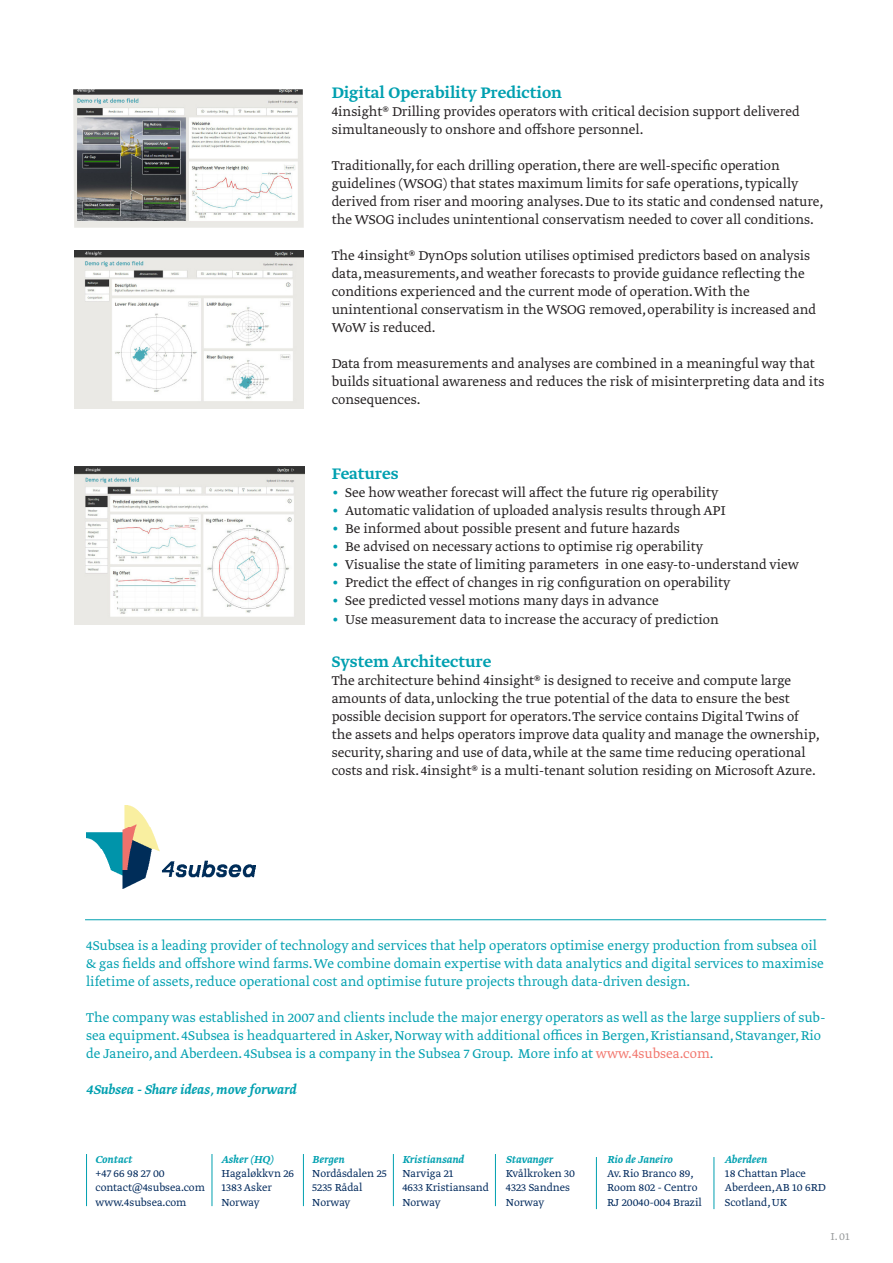
<style>
.page{position:relative;width:893px;height:1263px;background:#fff}
.page>*{position:absolute;margin:0;border:0;box-sizing:border-box;transform-origin:0 0}
.t1{font:500 18px "Greta Text Std";color:#00a0b0}
.t2{font:300 15px/18px "Greta Text Std";color:#231f20}
.t3{font:300 15px/18px "Greta Text Std";color:#00a0b0}
.t4{font:italic 500 15px "Greta Text Std";color:#00a0b0}
.t5{font:300 12px/14.4px "Greta Text Std";color:#00295c}
.t6{font:italic 500 12px "Greta Text Std";color:#00a0b0}
.t7{font:300 12px "Greta Text Std";color:#999c9d}
.s1{color:#00a0b0}
.s2{color:#f2766d}
</style>
<div class="page">
<img style="left:73px;top:89px;width:231px;height:139px">
<img style="left:74px;top:251px;width:230px;height:157px">
<img style="left:75px;top:466px;width:230px;height:158px">
<hr style="left:85px;top:919px;width:741px;height:1px;background:#00a0b0">
<img style="left:86px;top:806px;width:170px;height:83px">
<hr style="left:86px;top:1154px;width:1px;height:52px;background:#00a0b0">
<hr style="left:212px;top:1154px;width:1px;height:52px;background:#00a0b0">
<hr style="left:303px;top:1154px;width:1px;height:52px;background:#00a0b0">
<hr style="left:393px;top:1154px;width:1px;height:52px;background:#00a0b0">
<hr style="left:495px;top:1154px;width:1px;height:52px;background:#00a0b0">
<hr style="left:714px;top:1157px;width:1px;height:52px;background:#00a0b0">
<hr style="left:596px;top:1157px;width:1px;height:52px;background:#00a0b0">
<p class="t1" style="left:332px;top:82px;width:232px">Digital Operability Prediction</p>
<p class="t2" style="left:332px;top:103px;width:470px">4insight® Drilling provides operators with critical decision support delivered simultaneously to onshore and offshore personnel.</p>
<p class="t2" style="left:332px;top:157px;width:493px">Traditionally, for each drilling operation, there are well-specific operation guidelines (WSOG) that states maximum limits for safe operations, typically derived from riser and mooring analyses. Due to its static and condensed nature, the WSOG includes unintentional conservatism needed to cover all conditions.</p>
<p class="t2" style="left:332px;top:247px;width:486px">The 4insight® DynOps solution utilises optimised predictors based on analysis data, measurements, and weather forecasts to provide guidance reflecting the conditions experienced and the current mode of operation. With the unintentional conservatism in the WSOG removed, operability is increased and WoW is reduced.</p>
<p class="t2" style="left:332px;top:355px;width:494px">Data from measurements and analyses are combined in a meaningful way that builds situational awareness and reduces the risk of misinterpreting data and its consequences.</p>
<p class="t1" style="left:332px;top:463px;width:68px">Features</p>
<p class="t2" style="left:332px;top:485px;width:388px"><span class="s1">•</span> See how weather forecast will affect the future rig operability</p>
<p class="t2" style="left:332px;top:503px;width:396px"><span class="s1">•</span> Automatic validation of uploaded analysis results through API</p>
<p class="t2" style="left:332px;top:521px;width:350px"><span class="s1">•</span> Be informed about possible present and future hazards</p>
<p class="t2" style="left:332px;top:539px;width:373px"><span class="s1">•</span> Be advised on necessary actions to optimise rig operability</p>
<p class="t2" style="left:332px;top:557px;width:469px"><span class="s1">•</span> Visualise the state of limiting parameters in one easy-to-understand view</p>
<p class="t2" style="left:332px;top:575px;width:400px"><span class="s1">•</span> Predict the effect of changes in rig configuration on operability</p>
<p class="t2" style="left:332px;top:593px;width:329px"><span class="s1">•</span> See predicted vessel motions many days in advance</p>
<p class="t2" style="left:332px;top:611px;width:389px"><span class="s1">•</span> Use measurement data to increase the accuracy of prediction</p>
<p class="t1" style="left:332px;top:651px;width:161px">System Architecture</p>
<p class="t2" style="left:332px;top:672px;width:489px">The architecture behind 4insight® is designed to receive and compute large amounts of data, unlocking the true potential of the data to ensure the best possible decision support for operators. The service contains Digital Twins of the assets and helps operators improve data quality and manage the ownership, security, sharing and use of data, while at the same time reducing operational costs and risk. 4insight® is a multi-tenant solution residing on Microsoft Azure.</p>
<p class="t3" style="left:86px;top:938px;width:739px">4Subsea is a leading provider of technology and services that help operators optimise energy production from subsea oil &amp; gas fields and offshore wind farms. We combine domain expertise with data analytics and digital services to maximise lifetime of assets, reduce operational cost and optimise future projects through data-driven design.</p>
<p class="t3" style="left:86px;top:1010px;width:741px">The company was established in 2007 and clients include the major energy operators as well as the large suppliers of sub&shy;sea equipment. 4Subsea is headquartered in Asker, Norway with additional offices in Bergen, Kristiansand, Stavanger, Rio de Janeiro, and Aberdeen. 4Subsea is a company in the Subsea 7 Group. More info at <span class="s2">www.4subsea.com</span>.</p>
<p class="t4" style="left:86px;top:1081px;width:212px">4Subsea - Share ideas, move forward</p>
<p class="t6" style="left:95px;top:1152px;width:39px">Contact</p>
<p class="t5" style="left:95px;top:1167px;width:111px">+47 66 98 27 00 contact@4subsea.com www.4subsea.com</p>
<p class="t6" style="left:221px;top:1152px;width:53px">Asker (HQ)</p>
<p class="t5" style="left:221px;top:1167px;width:74px">Hagaløkkvn 26<br>1383 Asker<br>Norway</p>
<p class="t6" style="left:312px;top:1152px;width:34px">Bergen</p>
<p class="t5" style="left:312px;top:1167px;width:76px">Nordåsdalen 25<br>5235 Rådal<br>Norway</p>
<p class="t6" style="left:402px;top:1152px;width:63px">Kristiansand</p>
<p class="t5" style="left:402px;top:1167px;width:88px">Narviga 21<br>4633 Kristiansand<br>Norway</p>
<p class="t6" style="left:506px;top:1152px;width:49px">Stavanger</p>
<p class="t5" style="left:506px;top:1167px;width:71px">Kvålkroken 30<br>4323 Sandnes<br>Norway</p>
<p class="t6" style="left:607px;top:1152px;width:67px">Rio de Janeiro</p>
<p class="t5" style="left:607px;top:1167px;width:96px">Av. Rio Branco 89,<br>Room 802 - Centro<br>RJ 20040-004 Brazil</p>
<p class="t6" style="left:725px;top:1152px;width:44px">Aberdeen</p>
<p class="t5" style="left:725px;top:1167px;width:102px">18 Chattan Place<br>Aberdeen, AB 10 6RD<br>Scotland, UK</p>
<p class="t7" style="left:830px;top:1229px;width:21px">I. 01</p>
</div>
